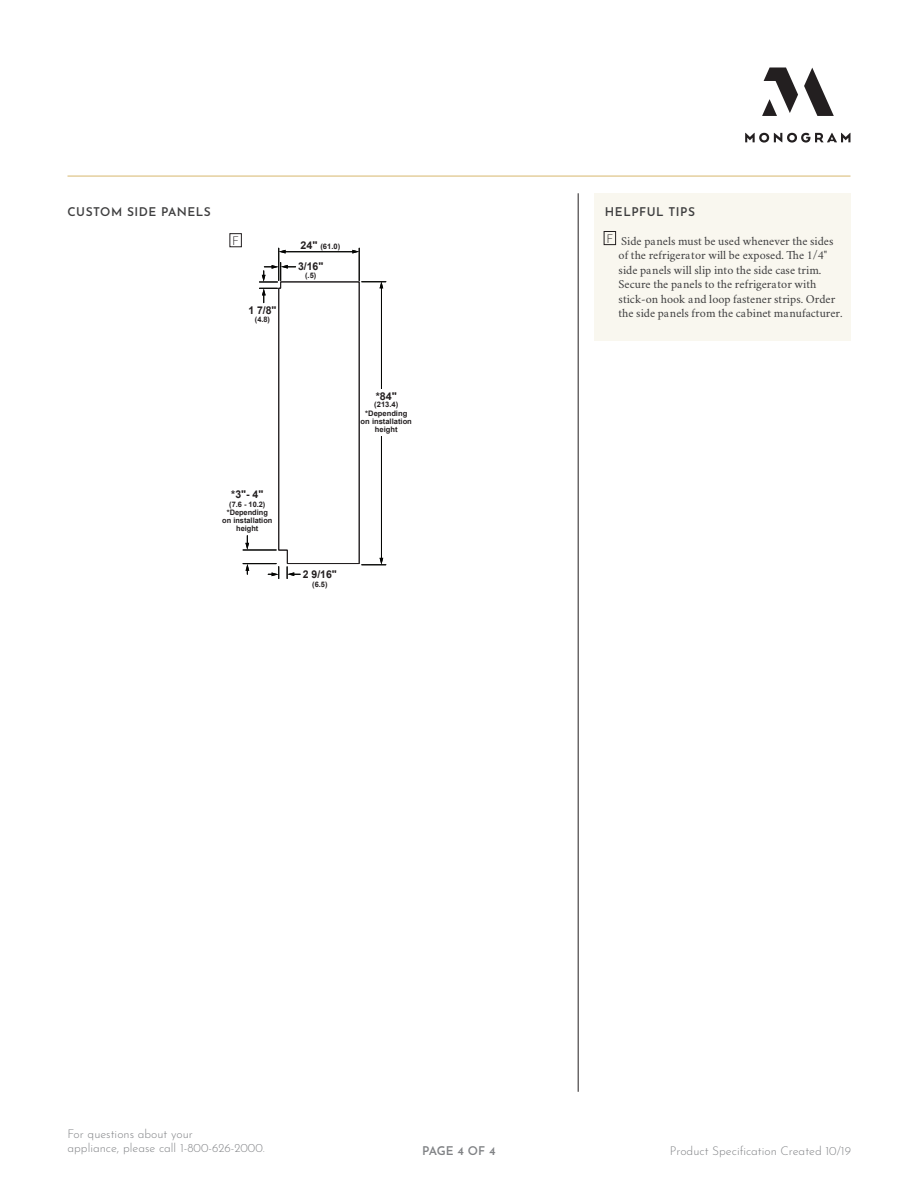
<style>
.page{position:relative;width:918px;height:1188px;background:#fff}
.page>*{position:absolute;margin:0;border:0;box-sizing:border-box;transform-origin:0 0}
.t1{font:12px/14.4px "Crimson";color:#3e3e3f}
.t2{font:300 12px/14.4px "Josefin Sans";color:#808285}
.t3{font:600 12px "Josefin Sans";letter-spacing:.04em;color:#3e3e3f}
.t4{font:600 12px "Josefin Sans";letter-spacing:-.015em;color:#808285}
.t5{font:300 12px "Josefin Sans";color:#231f20}
.t6{font:700 10.65px "Arial";color:#231f20}
.t7{font:700 7.5px/8.2px "Arial";color:#231f20;text-align:center}
.s1{font-size:10.65px}
</style>
<div class="page">
<hr style="left:578px;top:193px;width:1px;height:899px;background:#231f20">
<svg style="left:745px;top:68px;width:105px;height:75px"></svg>
<hr style="left:68px;top:176px;width:782px;height:1px;background:#dcbf7e">
<div style="left:594px;top:193px;width:256px;height:148px;background:#f9f7ef"></div>
<div style="left:604px;top:231px;width:12px;height:14px;border:1px solid #231f20"></div>
<div style="left:230px;top:233px;width:12px;height:14px;border:1px solid #231f20"></div>
<svg style="left:246px;top:564px;width:3px;height:10px"></svg>
<hr style="left:243px;top:550px;width:33px;height:1px;background:#040503">
<svg style="left:245px;top:536px;width:4px;height:14px"></svg>
<hr style="left:243px;top:563px;width:33px;height:1px;background:#040503">
<hr style="left:284px;top:251px;width:70px;height:1px;background:#040503">
<svg style="left:279px;top:250px;width:7px;height:3px"></svg>
<svg style="left:352px;top:250px;width:7px;height:3px"></svg>
<hr style="left:278px;top:248px;width:1px;height:33px;background:#040503">
<hr style="left:359px;top:248px;width:1px;height:33px;background:#040503">
<svg style="left:259px;top:263px;width:127px;height:316px"></svg>
<div style="left:378px;top:389px;width:17px;height:47px;background:#fff"></div>
<p class="t3" style="left:68px;top:202px;width:145px">CUSTOM SIDE PANELS</p>
<p class="t5" style="left:232px;top:231px;width:8px">F</p>
<p class="t6" style="left:248px;top:303px;width:30px">1 7/8"</p>
<p class="t7" style="left:255px;top:315px;width:17px">(4.8)</p>
<p class="t7" style="left:301px;top:242px;width:41px"><span class="s1">24"</span> (61.0)</p>
<p class="t6" style="left:298px;top:259px;width:27px">3/16"</p>
<p class="t7" style="left:305px;top:272px;width:13px">(.5)</p>
<p class="t6" style="left:231px;top:487px;width:34px">*3"- 4"</p>
<p class="t7" style="left:222px;top:500px;width:52px">(7.6 - 10.2) *Depending on installation height</p>
<p class="t6" style="left:376px;top:389px;width:23px">*84"</p>
<p class="t7" style="left:361px;top:401px;width:53px">(213.4) *Depending on installation height</p>
<p class="t6" style="left:303px;top:568px;width:36px">2 9/16"</p>
<p class="t7" style="left:312px;top:580px;width:17px">(6.5)</p>
<p class="t3" style="left:605px;top:201px;width:92px">HELPFUL TIPS</p>
<p class="t1" style="left:619px;top:233px;width:226px;text-indent:-12px"><sup>F</sup> Side panels must be used whenever the sides of the refrigerator will be exposed. The 1/4" side panels will slip into the side case trim.<br>Secure the panels to the refrigerator with stick-on hook and loop fastener strips. Order the side panels from the cabinet manufacturer.</p>
<p class="t2" style="left:68px;top:1125px;width:199px">For questions about your<br>appliance, please call 1-800-626-2000.</p>
<p class="t4" style="left:422px;top:1140px;width:75px">PAGE 4 OF 4</p>
<p class="t2" style="left:670px;top:1142px;width:183px">Product Specification Created 10/19</p>
</div>
